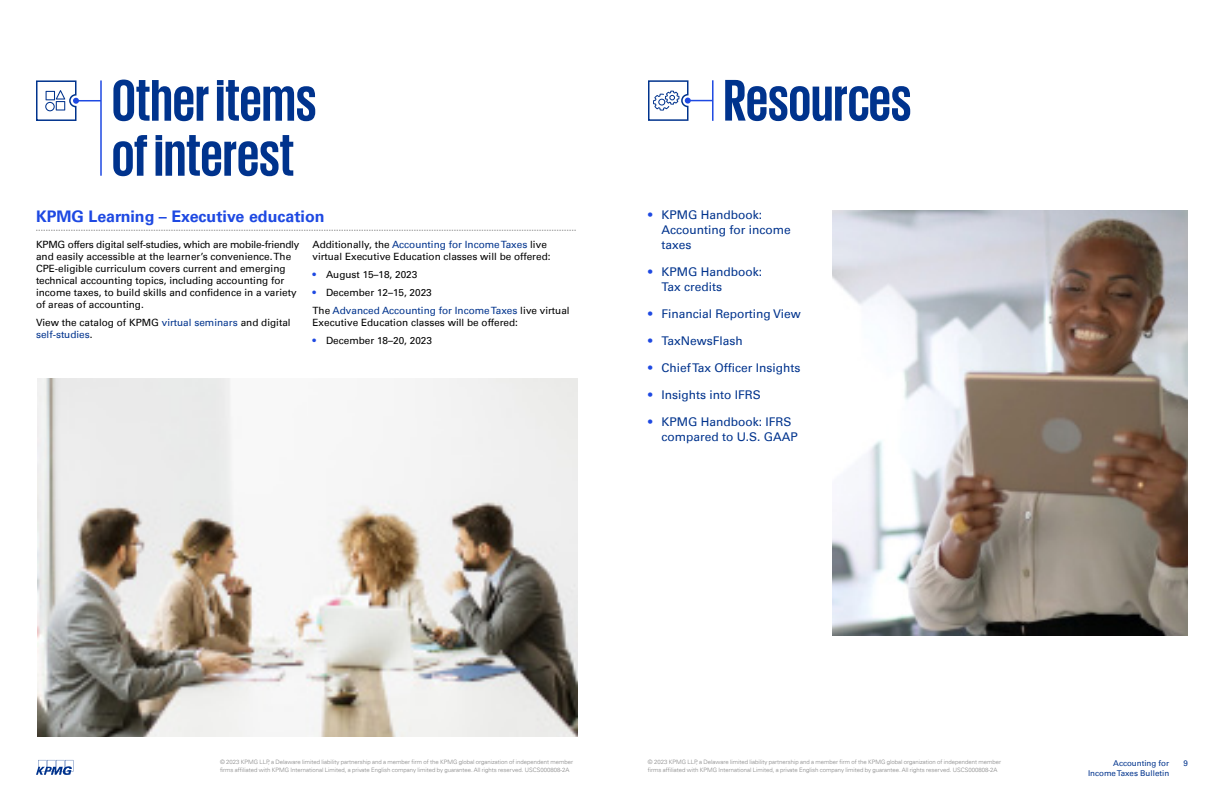
<style>
.page{position:relative;width:1224px;height:792px;background:#fff}
.page>*{position:absolute;margin:0;border:0;box-sizing:border-box;transform-origin:0 0}
.t1{font:700 60px/55px "KPMG";letter-spacing:-.005em;color:#00338d}
.t2{font:700 16px "Univers 65";color:#1e49e2}
.t3{font:12px/15px "Univers 55 Roman";color:#00338d}
.t4{font:10px/12px "Univers 55 Roman";color:#000}
.t5{font:8px "Univers 55 Roman";color:#00338d}
.t6{font:300 6px/8px "Univers 45";color:#858585}
.s1{color:#1e49e2}
.s2{color:#00338d}
</style>
<div class="page">
<svg style="left:36px;top:230px;width:540px;height:1px"></svg>
<hr style="left:100px;top:80px;width:2px;height:96px;background:#1e49e2">
<svg style="left:36px;top:80px;width:65px;height:42px"></svg>
<img style="left:37px;top:378px;width:540px;height:359px">
<img style="left:832px;top:210px;width:356px;height:426px">
<hr style="left:712px;top:80px;width:2px;height:41px;background:#1e49e2">
<svg style="left:648px;top:80px;width:65px;height:41px"></svg>
<svg style="left:36px;top:760px;width:37px;height:15px"></svg>
<h1 class="t1" style="left:112px;top:71px;width:206px">Other items of interest</h1>
<h1 class="t1" style="left:724px;top:71px;width:190px">Resources</h1>
<p class="t3" style="left:662px;top:207px;width:131px;text-indent:-14px"><span class="s1">•</span> KPMG Handbook:<br>Accounting for income taxes</p>
<p class="t3" style="left:662px;top:264px;width:102px;text-indent:-14px"><span class="s1">•</span> KPMG Handbook:<br>Tax credits</p>
<p class="t3" style="left:648px;top:306px;width:154px"><span class="s1">•</span> Financial Reporting View</p>
<p class="t3" style="left:648px;top:333px;width:96px"><span class="s1">•</span> TaxNewsFlash</p>
<p class="t3" style="left:648px;top:360px;width:154px"><span class="s1">•</span> Chief Tax Officer Insights</p>
<p class="t3" style="left:648px;top:387px;width:114px"><span class="s1">•</span> Insights into IFRS</p>
<p class="t3" style="left:662px;top:414px;width:138px;text-indent:-14px"><span class="s1">•</span> KPMG Handbook: IFRS compared to U.S. GAAP</p>
<h2 class="t2" style="left:36px;top:207px;width:290px">KPMG Learning – Executive education</h2>
<p class="t4" style="left:36px;top:239px;width:265px">KPMG offers digital self-studies, which are mobile-friendly and easily accessible at the learner’s convenience. The CPE-eligible curriculum covers current and emerging technical accounting topics, including accounting for income taxes, to build skills and confidence in a variety of areas of accounting.</p>
<p class="t4" style="left:36px;top:317px;width:256px">View the catalog of KPMG <span class="s2">virtual seminars</span> and digital <span class="s2">self-studies</span>.</p>
<p class="t4" style="left:313px;top:239px;width:240px">Additionally, the <span class="s2">Accounting for Income Taxes</span> live virtual Executive Education classes will be offered:</p>
<p class="t4" style="left:313px;top:269px;width:106px"><span class="s1">•</span> August 15–18, 2023</p>
<p class="t4" style="left:313px;top:284px;width:259px;line-height:18px"><span class="s1">•</span> December 12–15, 2023<br>The <span class="s2">Advanced Accounting for Income Taxes</span> live virtual</p>
<p class="t4" style="left:313px;top:317px;width:207px">Executive Education classes will be offered:</p>
<p class="t4" style="left:313px;top:335px;width:121px"><span class="s1">•</span> December 18–20, 2023</p>
<p class="t6" style="left:220px;top:758px;width:355px">© 2023 KPMG LLP, a Delaware limited liability partnership and a member firm of the KPMG global organization of independent member firms affiliated with KPMG International Limited, a private English company limited by guarantee. All rights reserved. USCS000808-2A</p>
<p class="t6" style="left:648px;top:758px;width:355px">© 2023 KPMG LLP, a Delaware limited liability partnership and a member firm of the KPMG global organization of independent member firms affiliated with KPMG International Limited, a private English company limited by guarantee. All rights reserved. USCS000808-2A</p>
<p class="t5" style="left:1113px;top:758px;width:57px">Accounting for</p>
<p class="t5" style="left:1184px;top:758px;width:6px">9</p>
<p class="t5" style="left:1088px;top:768px;width:83px">Income Taxes Bulletin</p>
</div>
